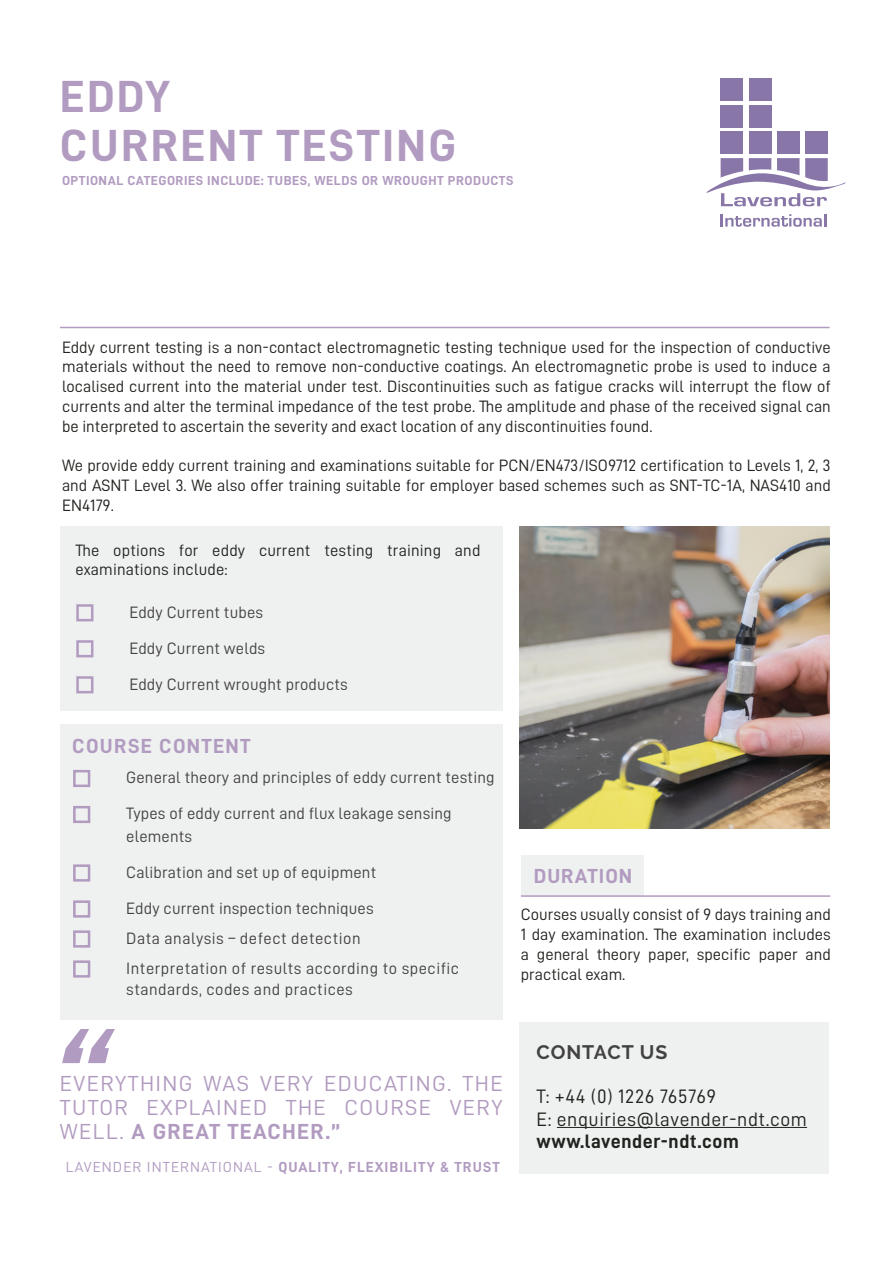
<style>
.page{position:relative;width:893px;height:1263px;background:#fff}
.page>*{position:absolute;margin:0;border:0;box-sizing:border-box;transform-origin:0 0}
.t1{font:45.15px "D DIN Bold";letter-spacing:.05em;color:#b19bc0}
.t2{font:21.9px/24px "D DIN";letter-spacing:.06em;color:#b19bc0;text-align:justify}
.t3{font:20.4px "D DIN Bold";letter-spacing:.06em;color:#b19bc0}
.t4{font:19.5px "D DIN";letter-spacing:.03em;color:#20231e}
.t5{font:19.5px "D DIN Bold";letter-spacing:.03em;color:#20231e}
.t6{font:700 19.5px "Raleway";letter-spacing:.045em;color:#424143}
.t7{font:16.5px/19.8px "D DIN";color:#20231e;text-align:justify}
.t8{font:16.5px/22.5px "D DIN";letter-spacing:.01em;color:#424143}
.t9{font:16.5px/21.6px "D DIN";letter-spacing:.03em;color:#424143}
.t10{font:14.55px "D DIN Bold";letter-spacing:.07em;color:#b19bc0}
.t11{font:13.05px "D DIN Bold";letter-spacing:.04em;color:#b19bc0}
.s1{font-family:"D DIN Bold"}
.s2{font-family:"D DIN"}
</style>
<div class="page">
<div style="left:521px;top:855px;width:122px;height:40px;background:#eff0f0"></div>
<div style="left:721px;top:79px;width:22px;height:22px;background:#8776a7"></div>
<div style="left:749px;top:79px;width:22px;height:22px;background:#8776a7"></div>
<div style="left:721px;top:105px;width:22px;height:23px;background:#8776a7"></div>
<div style="left:749px;top:105px;width:22px;height:23px;background:#8776a7"></div>
<div style="left:721px;top:132px;width:22px;height:22px;background:#8776a7"></div>
<div style="left:749px;top:132px;width:22px;height:22px;background:#8776a7"></div>
<div style="left:777px;top:132px;width:22px;height:22px;background:#8776a7"></div>
<div style="left:805px;top:132px;width:23px;height:22px;background:#8776a7"></div>
<svg style="left:706px;top:158px;width:139px;height:48px"></svg>
<svg style="left:721px;top:214px;width:105px;height:13px"></svg>
<hr style="left:60px;top:327px;width:770px;height:1px;background:#b19bc0">
<div style="left:60px;top:526px;width:443px;height:185px;background:#eff0f0"></div>
<img style="left:520px;top:526px;width:309px;height:302px">
<hr style="left:521px;top:895px;width:309px;height:2px;background:#b19bc0">
<div style="left:520px;top:1022px;width:309px;height:151px;background:#eff0f0"></div>
<hr style="left:557px;top:1127px;width:250px;height:1px;background:#20231e">
<svg style="left:76px;top:604px;width:18px;height:18px"></svg>
<svg style="left:76px;top:640px;width:18px;height:18px"></svg>
<svg style="left:76px;top:676px;width:18px;height:18px"></svg>
<div style="left:61px;top:724px;width:442px;height:296px;background:#eff0f0"></div>
<svg style="left:73px;top:770px;width:18px;height:17px"></svg>
<svg style="left:73px;top:806px;width:18px;height:17px"></svg>
<svg style="left:73px;top:864px;width:18px;height:18px"></svg>
<svg style="left:73px;top:900px;width:18px;height:18px"></svg>
<svg style="left:73px;top:930px;width:18px;height:18px"></svg>
<svg style="left:73px;top:960px;width:18px;height:18px"></svg>
<svg style="left:62px;top:1029px;width:53px;height:34px"></svg>
<p class="t1" style="left:60px;top:71px;width:112px">EDDY</p>
<p class="t1" style="left:60px;top:121px;width:398px">CURRENT TESTING</p>
<p class="t11" style="left:62px;top:174px;width:453px">OPTIONAL CATEGORIES INCLUDE: TUBES, WELDS OR WROUGHT PRODUCTS</p>
<p class="t7" style="left:62px;top:337px;width:770px">Eddy current testing is a non-contact electromagnetic testing technique used for the inspection of conductive materials without the need to remove non-conductive coatings. An electromagnetic probe is used to induce a localised current into the material under test. Discontinuities such as fatigue cracks will interrupt the flow of currents and alter the terminal impedance of the test probe. The amplitude and phase of the received signal can be interpreted to ascertain the severity and exact location of any discontinuities found.</p>
<p class="t7" style="left:62px;top:455px;width:770px">We provide eddy current training and examinations suitable for PCN/EN473/ISO9712 certification to Levels 1, 2, 3 and ASNT Level 3. We also offer training suitable for employer based schemes such as SNT-TC-1A, NAS410 and EN4179.</p>
<p class="t7" style="left:75px;top:540px;width:406px">The options for eddy current testing training and examinations include:</p>
<p class="t8" style="left:129px;top:600px;width:135px">Eddy Current tubes</p>
<p class="t8" style="left:129px;top:636px;width:137px">Eddy Current welds</p>
<p class="t8" style="left:129px;top:672px;width:220px">Eddy Current wrought products</p>
<p class="t3" style="left:72px;top:735px;width:180px">COURSE CONTENT</p>
<p class="t8" style="left:126px;top:766px;width:370px">General theory and principles of eddy current testing</p>
<p class="t8" style="left:126px;top:802px;width:327px">Types of eddy current and flux leakage sensing elements</p>
<p class="t8" style="left:126px;top:861px;width:252px">Calibration and set up of equipment</p>
<p class="t8" style="left:126px;top:897px;width:249px">Eddy current inspection techniques</p>
<p class="t9" style="left:126px;top:927px;width:236px">Data analysis – defect detection</p>
<p class="t9" style="left:126px;top:957px;width:334px">Interpretation of results according to specific standards, codes and practices</p>
<p class="t2" style="left:60px;top:1070px;width:444px">EVERYTHING WAS VERY EDUCATING. THE TUTOR EXPLAINED THE COURSE VERY WELL. <span class="s1">A GREAT TEACHER.”</span></p>
<p class="t10" style="left:66px;top:1159px;width:436px"><span class="s2">LAVENDER INTERNATIONAL -</span> QUALITY, FLEXIBILITY &amp; TRUST</p>
<p class="t3" style="left:534px;top:865px;width:100px">DURATION</p>
<p class="t7" style="left:521px;top:904px;width:311px">Courses usually consist of 9 days training and 1 day examination. The examination includes a general theory paper, specific paper and practical exam.</p>
<p class="t6" style="left:536px;top:1041px;width:132px">CONTACT US</p>
<p class="t4" style="left:536px;top:1085px;width:181px">T: +44 (0) 1226 765769</p>
<p class="t4" style="left:536px;top:1108px;width:272px">E: enquiries@lavender-ndt.com</p>
<p class="t5" style="left:536px;top:1130px;width:204px">www.lavender-ndt.com</p>
</div>
